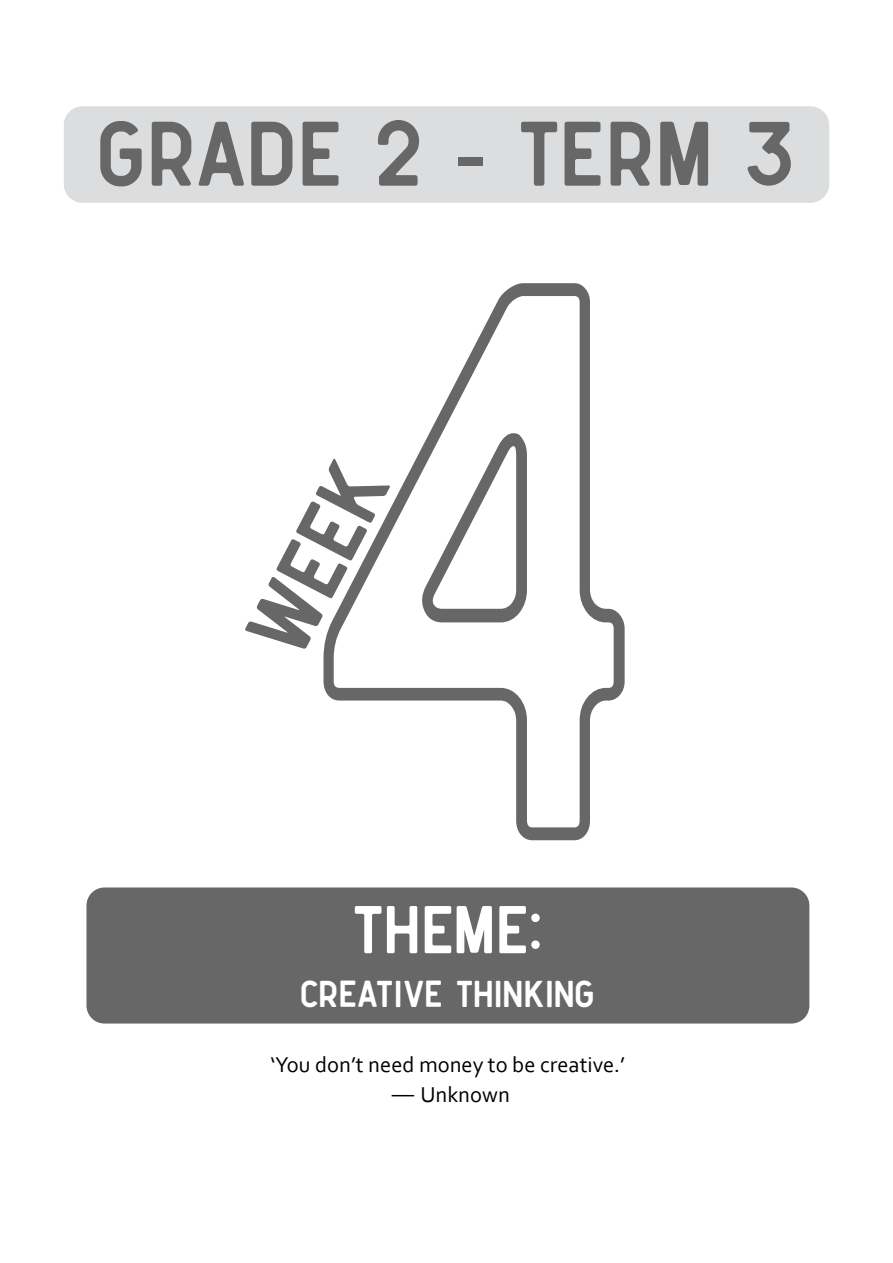
<style>
.page{position:relative;width:893px;height:1263px;background:#fff}
.page>*{position:absolute;margin:0;border:0;box-sizing:border-box;transform-origin:0 0}
.t1{font:798px "Florest Outline";color:#686767;scale:.8 1}
.t2{font:91.5px "Florest";letter-spacing:.03em;color:#686767}
.t3{font:90px "Florest";color:#686767}
.t4{font:67.5px "Florest";letter-spacing:.015em;color:#fff}
.t5{font:37.5px "Florest";color:#fff}
.t6{font:22.5px/30px "Corbel";color:#000;text-align:center}
.s1{font-family:"Arial"}
.s2{font-family:"Segoe UI"}
</style>
<div class="page">
<div style="left:86px;top:887px;width:723px;height:136px;background:#686767;border-radius:18px"></div>
<div style="left:65px;top:107px;width:763px;height:95px;background:#dcddde;border-radius:18px"></div>
<div style="left:64px;top:106px;width:765px;height:97px;border:2px solid #dcddde;border-radius:18px"></div>
<h2 class="t2" style="left:97px;top:112px;width:699px">GRADE 2 <span class="s1">-</span> TERM 3</h2>
<h1 class="t1" style="left:298px;top:201px;width:442px">4</h1>
<h3 class="t3" style="left:234px;top:628px;width:203px;rotate:-62deg">WEEK</h3>
<h3 class="t4" style="left:352px;top:899px;width:192px">THEME:</h3>
<h3 class="t5" style="left:300px;top:977px;width:296px">CREATIVE THINKING</h3>
<p class="t6" style="left:270px;top:1049px;width:356px">‘You don’t need money to be creative.’ <span class="s2">―</span> Unknown</p>
</div>
